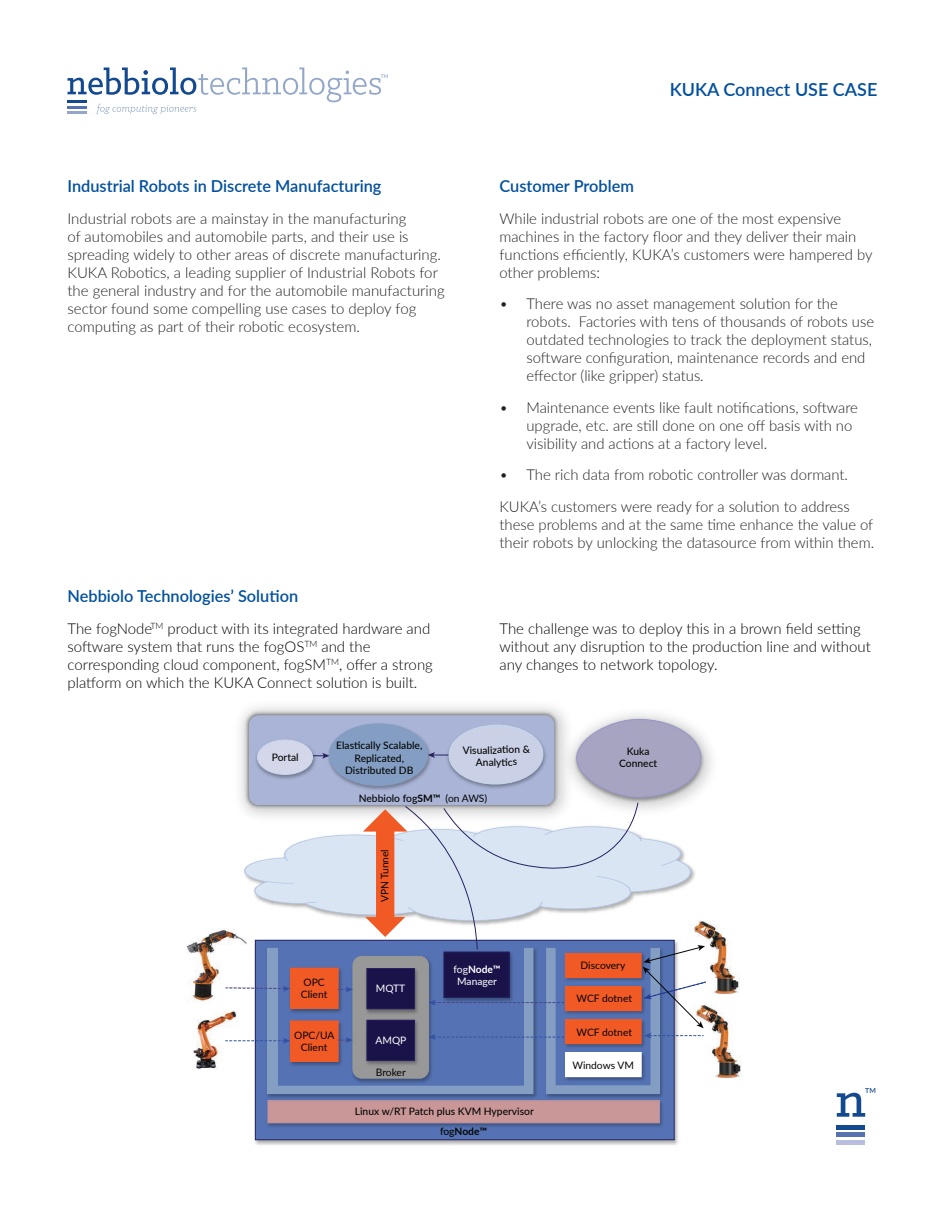
<style>
.page{position:relative;width:945px;height:1215px;background:#fff}
.page>*{position:absolute;margin:0;border:0;box-sizing:border-box;transform-origin:0 0}
.t1{font:600 18px "Lato";color:#014f9e}
.t2{font:600 16.5px "Lato";color:#014f9e}
.t3{font:300 15px/18px "Lato";color:#231f20}
.t4{font:300 15px/18px "Lato";color:#000}
.t5{font:500 10.2px/12.3px "Lato";color:#040503;text-align:center}
.t6{font:10.2px/12.3px "Lato";color:#040503}
.t7{font:10.2px/12.3px "Lato";color:#fff;text-align:center}
.t8{font:700 10.2px "Lato";color:#040503}
.t9{font:600 6.9px "Lato";color:#12498f}
.t10{font:600 5.1px "Lato";color:#93a7c8}
.s1{font-weight:700}
.s2{font-weight:400}
.s3{font-weight:500}
</style>
<div class="page">
<svg style="left:837px;top:1093px;width:28px;height:24px"></svg>
<hr style="left:837px;top:1141px;width:28px;height:4px;background:#b8bedb">
<hr style="left:837px;top:1133px;width:28px;height:4px;background:#5773af">
<hr style="left:837px;top:1125px;width:28px;height:4px;background:#12498f">
<svg style="left:68px;top:68px;width:313px;height:46px"></svg>
<img style="left:254px;top:1086px;width:424px;height:59px">
<div style="left:255px;top:940px;width:419px;height:200px;background:#5573b4"></div>
<img style="left:267px;top:1100px;width:396px;height:27px">
<div style="left:268px;top:1101px;width:392px;height:22px;background:#c99797"></div>
<div style="left:267px;top:1101px;width:393px;height:22px;border:1px solid #af90a2"></div>
<img style="left:243px;top:709px;width:313px;height:10px">
<div style="left:249px;top:716px;width:305px;height:89px;background:#aab4d7;border-radius:9px"></div>
<div style="left:249px;top:715px;width:305px;height:90px;border:1px solid #aab4d7;border-radius:9px"></div>
<img style="left:573px;top:717px;width:134px;height:2px">
<img style="left:543px;top:1086px;width:120px;height:15px">
<div style="left:547px;top:948px;width:113px;height:146px;background:#849ec3"></div>
<img style="left:267px;top:1086px;width:273px;height:15px">
<div style="left:268px;top:948px;width:265px;height:146px;background:#849ec3"></div>
<img style="left:186px;top:929px;width:39px;height:73px">
<img style="left:707px;top:922px;width:33px;height:71px">
<img style="left:193px;top:1011px;width:32px;height:58px">
<img style="left:707px;top:1005px;width:35px;height:73px">
<svg style="left:225px;top:719px;width:482px;height:367px"></svg>
<p class="t10" style="left:381px;top:72px;width:9px">TM</p>
<p class="t2" style="left:68px;top:174px;width:316px">Industrial Robots in Discrete Manufacturing</p>
<p class="t3" style="left:67px;top:209px;width:379px">Industrial robots are a mainstay in the manufacturing<br>of automobiles and automobile parts, and their use is spreading widely to other areas of discrete manufacturing.<br>KUKA Robotics, a leading supplier of Industrial Robots for the general industry and for the automobile manufacturing sector found some compelling use cases to deploy fog computing as part of their robotic ecosystem.</p>
<p class="t2" style="left:68px;top:584px;width:232px">Nebbiolo Technologies’ Solution</p>
<p class="t4" style="left:67px;top:619px;width:367px">The fogNode<sup>TM</sup> product with its integrated hardware and software system that runs the fogOS<sup>TM</sup> and the corresponding cloud component, fogSM<sup>TM</sup>, offer a strong platform on which the KUKA Connect solution is built.</p>
<p class="t2" style="left:500px;top:174px;width:136px">Customer Problem</p>
<p class="t1" style="left:670px;top:76px;width:209px">KUKA Connect USE CASE</p>
<p class="t3" style="left:500px;top:209px;width:374px">While industrial robots are one of the most expensive machines in the factory floor and they deliver their main functions efficiently, KUKA’s customers were hampered by other problems:</p>
<p class="t3" style="left:526px;top:295px;width:349px;text-indent:-27px">• There was no asset management solution for the robots. Factories with tens of thousands of robots use outdated technologies to track the deployment status, software configuration, maintenance records and end effector (like gripper) status.</p>
<p class="t3" style="left:526px;top:398px;width:333px;text-indent:-27px">• Maintenance events like fault notifications, software upgrade, etc. are still done on one off basis with no visibility and actions at a factory level.</p>
<p class="t3" style="left:500px;top:459px;width:352px;line-height:31.5px">• The rich data from robotic controller was dormant.<br>KUKA’s customers were ready for a solution to address</p>
<p class="t3" style="left:500px;top:515px;width:376px">these problems and at the same time enhance the value of their robots by unlocking the datasource from within them.</p>
<p class="t4" style="left:500px;top:619px;width:373px">The challenge was to deploy this in a brown field setting without any disruption to the production line and without any changes to network topology.</p>
<p class="t5" style="left:272px;top:751px;width:28px">Portal</p>
<p class="t5" style="left:336px;top:739px;width:88px">Elastically Scalable,<br>Replicated,<br>Distributed DB</p>
<p class="t5" style="left:463px;top:744px;width:69px;rotate:-1deg">Visualizati on &amp;<br>Analyti cs</p>
<p class="t5" style="left:619px;top:745px;width:40px">Kuka<br>Connect</p>
<p class="t5" style="left:359px;top:792px;width:130px">Nebbiolo fog<span class="s1">SM™</span> <span class="s2">(on AWS)</span></p>
<p class="t6" style="left:378px;top:902px;width:55px;rotate:-90deg">VPN Tunnel</p>
<p class="t6" style="left:301px;top:976px;width:28px">OPC<br>Client</p>
<p class="t6" style="left:294px;top:1029px;width:42px;text-align:center">OPC/UA<br>Client</p>
<p class="t7" style="left:376px;top:982px;width:31px">MQTT</p>
<p class="t7" style="left:376px;top:1034px;width:32px">AMQP</p>
<p class="t6" style="left:376px;top:1066px;width:31px">Broker</p>
<p class="t7" style="left:454px;top:962px;width:49px">fog<span class="s1">Node™<br></span>Manager</p>
<p class="t5" style="left:355px;top:1105px;width:180px">Linux w/RT Patch plus KVM Hypervisor</p>
<p class="t8" style="left:440px;top:1124px;width:49px"><span class="s3">fog</span>Node™</p>
<p class="t6" style="left:581px;top:959px;width:46px">Discovery</p>
<p class="t6" style="left:577px;top:992px;width:57px">WCF dotnet</p>
<p class="t6" style="left:577px;top:1025px;width:57px">WCF dotnet</p>
<p class="t6" style="left:572px;top:1059px;width:63px">Windows VM</p>
<p class="t9" style="left:865px;top:1085px;width:12px">TM</p>
</div>
